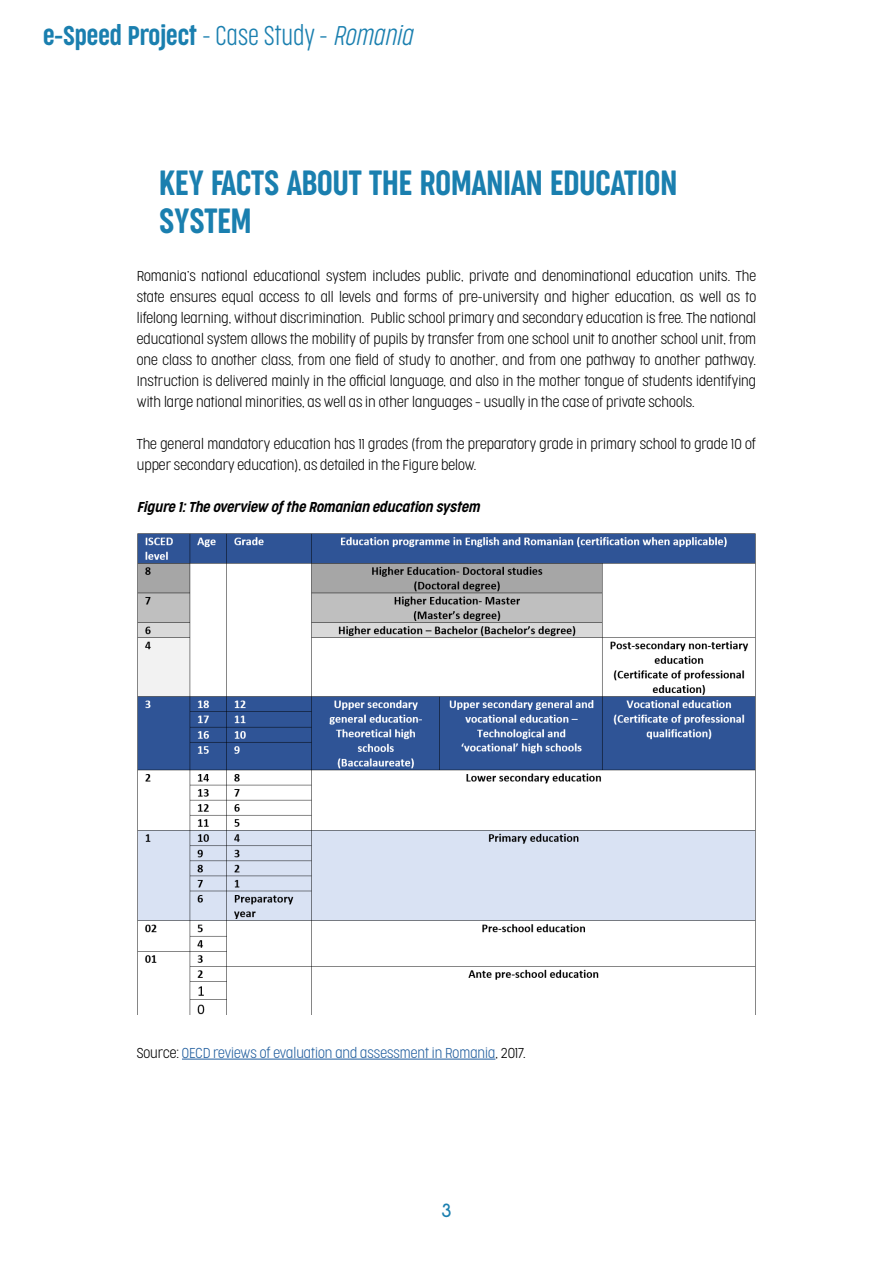
<style>
.page{position:relative;width:893px;height:1263px;background:#fff}
.page>*{position:absolute;margin:0;border:0;box-sizing:border-box;transform-origin:0 0}
.t1{font:300 33px/37.5px "Cocogoose Compressed";color:#1a7faf}
.t2{font:300 25.5px "Cocogoose Compressed";color:#1a7faf}
.t3{font:300 18px "Cocogoose Pro";color:#1a7faf}
.t4{font:200 13.5px/21px "Cocogoose Condensed";color:#000;text-align:justify}
.t5{font:200 13.5px "Cocogoose Condensed";color:#215e9e}
.t6{font:13.5px "Cocogoose Condensed Sem Lt Ita";color:#000}
.s1{font-weight:200}
.s2{font-weight:200;font-style:italic}
.s3{color:#000}
</style>
<div class="page">
<hr style="left:182px;top:1059px;width:313px;height:1px;background:#215e9e">
<img style="left:137px;top:533px;width:619px;height:481px">
<h2 class="t2" style="left:43px;top:18px;width:371px">e-Speed Project <span class="s1">- Case Study -</span> <span class="s2">Romania</span></h2>
<h1 class="t1" style="left:159px;top:164px;width:519px">KEY FACTS ABOUT THE ROMANIAN EDUCATION<br>SYSTEM</h1>
<p class="t4" style="left:137px;top:265px;width:621px">Romania’s national educational system includes public, private and denominational education units. The state ensures equal access to all levels and forms of pre-university and higher education, as well as to lifelong learning, without discrimination. Public school primary and secondary education is free. The national educational system allows the mobility of pupils by transfer from one school unit to another school unit, from one class to another class, from one field of study to another, and from one pathway to another pathway.<br>Instruction is delivered mainly in the official language, and also in the mother tongue of students identifying with large national minorities, as well as in other languages – usually in the case of private schools.</p>
<p class="t4" style="left:137px;top:433px;width:621px">The general mandatory education has 11 grades (from the preparatory grade in primary school to grade 10 of upper secondary education), as detailed in the Figure below.</p>
<p class="t6" style="left:137px;top:497px;width:344px">Figure 1: The overview of the Romanian education system</p>
<p class="t5" style="left:137px;top:1044px;width:390px"><span class="s3">Source:</span> OECD reviews of evaluation and assessment in Romania<span class="s3">, 2017.</span></p>
<h3 class="t3" style="left:441px;top:1198px;width:11px">3</h3>
</div>
